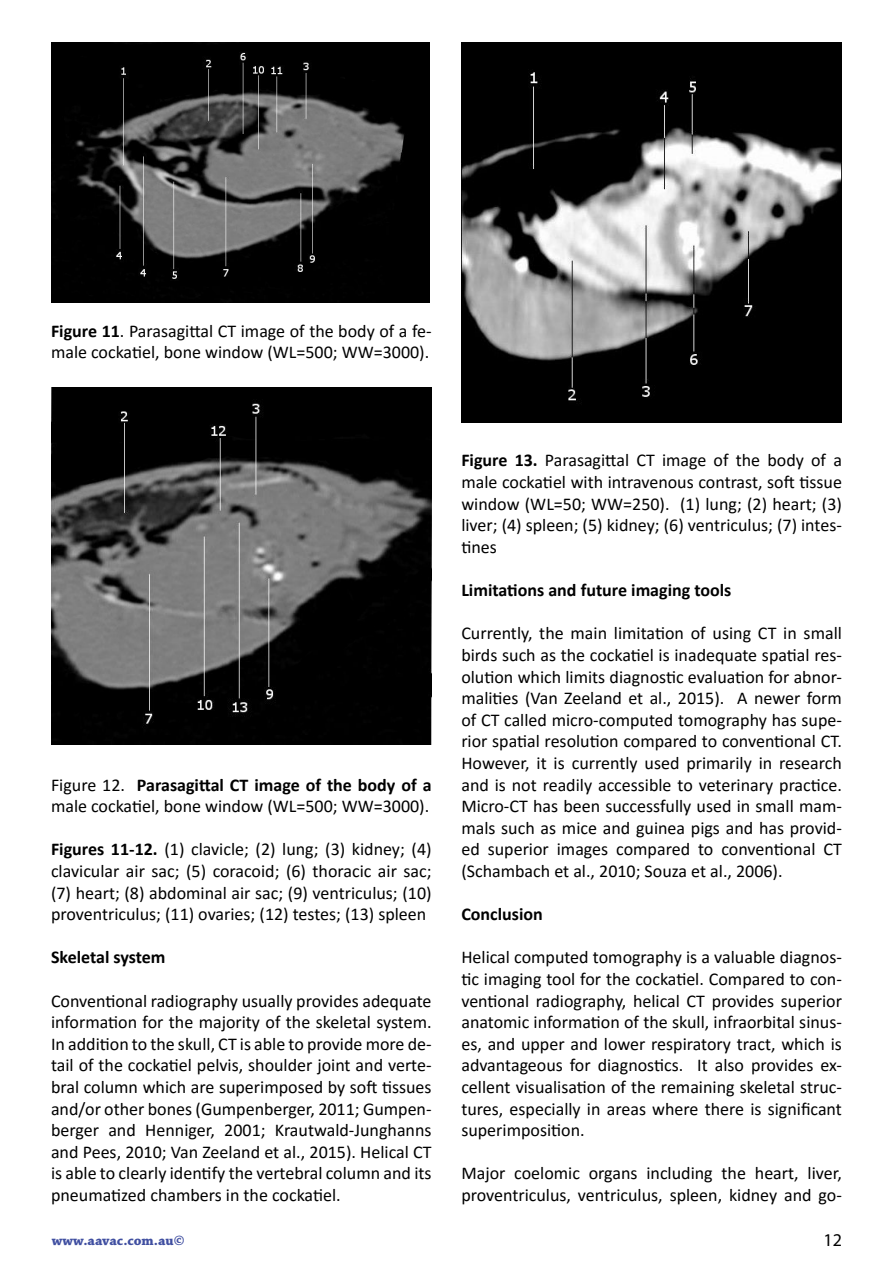
<style>
.page{position:relative;width:893px;height:1263px;background:#fff}
.page>*{position:absolute;margin:0;border:0;box-sizing:border-box;transform-origin:0 0}
.t1{font:18px/21.6px "Calibri";color:#000;text-align:justify}
.t2{font:700 18px "Calibri";color:#000}
.t3{font:18px "Myriad Pro";color:#000}
.t4{font:700 14.25px "Chaparral Pro";color:#404fa1}
.s1{font-weight:700}
</style>
<div class="page">
<img style="left:51px;top:43px;width:379px;height:259px">
<img style="left:51px;top:388px;width:381px;height:356px">
<img style="left:461px;top:43px;width:381px;height:379px">
<p class="t1" style="left:51px;top:320px;width:382px"><span class="s1">Figure 11</span>. Parasagittal CT image of the body of a fe&shy;male cockatiel, bone window (WL=500; WW=3000).</p>
<p class="t1" style="left:51px;top:773px;width:382px">Figure 12. <span class="s1">Parasagittal CT image of the body of a </span>male cockatiel, bone window (WL=500; WW=3000).</p>
<p class="t1" style="left:51px;top:838px;width:382px"><span class="s1">Figures 11-12.</span> (1) clavicle; (2) lung; (3) kidney; (4) clavicular air sac; (5) coracoid; (6) thoracic air sac; (7) heart; (8) abdominal air sac; (9) ventriculus; (10) proventriculus; (11) ovaries; (12) testes; (13) spleen</p>
<p class="t2" style="left:51px;top:945px;width:116px">Skeletal system</p>
<p class="t1" style="left:51px;top:989px;width:382px">Conventional radiography usually provides adequate information for the majority of the skeletal system.<br>In addition to the skull, CT is able to provide more de&shy;tail of the cockatiel pelvis, shoulder joint and verte&shy;bral column which are superimposed by soft tissues and/or other bones (Gumpenberger, 2011; Gumpen&shy;berger and Henniger, 2001; Krautwald-Junghanns and Pees, 2010; Van Zeeland et al., 2015). Helical CT is able to clearly identify the vertebral column and its pneumatized chambers in the cockatiel.</p>
<p class="t1" style="left:461px;top:449px;width:382px"><span class="s1">Figure 13.</span> Parasagittal CT image of the body of a male cockatiel with intravenous contrast, soft tissue window (WL=50; WW=250). (1) lung; (2) heart; (3) liver; (4) spleen; (5) kidney; (6) ventriculus; (7) intes&shy;tines</p>
<p class="t2" style="left:461px;top:577px;width:272px">Limitations and future imaging tools</p>
<p class="t1" style="left:461px;top:622px;width:382px">Currently, the main limitation of using CT in small birds such as the cockatiel is inadequate spatial res&shy;olution which limits diagnostic evaluation for abnor&shy;malities (Van Zeeland et al., 2015). A newer form of CT called micro-computed tomography has supe&shy;rior spatial resolution compared to conventional CT.<br>However, it is currently used primarily in research and is not readily accessible to veterinary practice.<br>Micro-CT has been successfully used in small mam&shy;mals such as mice and guinea pigs and has provid&shy;ed superior images compared to conventional CT (Schambach et al., 2010; Souza et al., 2006).</p>
<p class="t2" style="left:461px;top:901px;width:83px">Conclusion</p>
<p class="t1" style="left:461px;top:946px;width:382px">Helical computed tomography is a valuable diagnos&shy;tic imaging tool for the cockatiel. Compared to con&shy;ventional radiography, helical CT provides superior anatomic information of the skull, infraorbital sinus&shy;es, and upper and lower respiratory tract, which is advantageous for diagnostics. It also provides ex&shy;cellent visualisation of the remaining skeletal struc&shy;tures, especially in areas where there is significant superimposition.</p>
<p class="t1" style="left:461px;top:1162px;width:382px">Major coelomic organs including the heart, liver, proventriculus, ventriculus, spleen, kidney and go-</p>
<p class="t4" style="left:52px;top:1231px;width:134px">www.aavac.com.au©</p>
<p class="t3" style="left:823px;top:1229px;width:20px">12</p>
</div>
